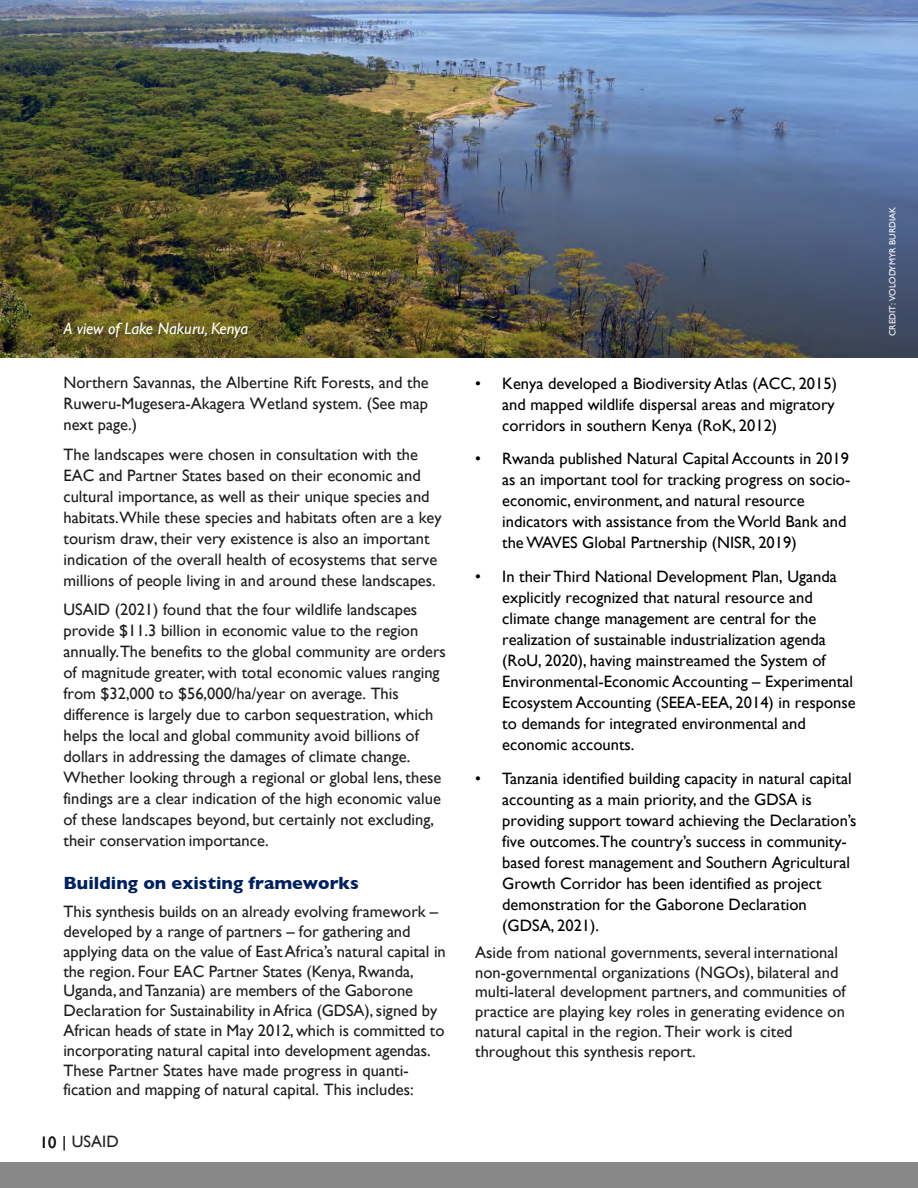
<style>
.page{position:relative;width:918px;height:1188px;background:#fff}
.page>*{position:absolute;margin:0;border:0;box-sizing:border-box;transform-origin:0 0}
.t1{font:700 18px "Gill Sans";color:#002060}
.t2{font:16.5px/21px "Gill Sans";color:#1d1d1b}
.t3{font:16.5px/21px "Gill Sans";color:#000}
.t4{font:italic 16.5px "Gill Sans";color:#fff}
.t5{font:16.5px "Gill Sans";color:#231f20}
.t6{font:9px "Gill Sans";color:#fff}
</style>
<div class="page">
<div style="left:0;top:1163px;width:918px;height:25px;background:#878787"></div>
<svg style="left:64px;top:1136px;width:1px;height:15px"></svg>
<img style="left:0;top:0;width:918px;height:358px">
<p class="t4" style="left:64px;top:319px;width:186px">A view of Lake Nakuru, Kenya</p>
<p class="t2" style="left:64px;top:372px;width:367px;text-align:justify">Northern Savannas, the Albertine Rift Forests, and the Ruweru-Mugesera-Akagera Wetland system. (See map next page.)</p>
<p class="t2" style="left:64px;top:444px;width:380px">The landscapes were chosen in consultation with the EAC and Partner States based on their economic and cultural importance, as well as their unique species and habitats. While these species and habitats often are a key tourism draw, their very existence is also an important indication of the overall health of ecosystems that serve millions of people living in and around these landscapes.</p>
<p class="t2" style="left:64px;top:599px;width:384px">USAID (2021) found that the four wildlife landscapes provide $11.3 billion in economic value to the region annually. The benefits to the global community are orders of magnitude greater, with total economic values ranging from $32,000 to $56,000/ha/year on average. This difference is largely due to carbon sequestration, which helps the local and global community avoid billions of dollars in addressing the damages of climate change.<br>Whether looking through a regional or global lens, these findings are a clear indication of the high economic value of these landscapes beyond, but certainly not excluding, their conservation importance.</p>
<h4 class="t1" style="left:63px;top:869px;width:297px">Building on existing frameworks</h4>
<p class="t2" style="left:64px;top:902px;width:384px;line-height:19.8px">This synthesis builds on an already evolving framework – developed by a range of partners – for gathering and applying data on the value of East Africa’s natural capital in the region. Four EAC Partner States (Kenya, Rwanda, Uganda, and Tanzania) are members of the Gaborone Declaration for Sustainability in Africa (GDSA), signed by African heads of state in May 2012, which is committed to incorporating natural capital into development agendas.<br>These Partner States have made progress in quanti&shy;fication and mapping of natural capital. This includes:</p>
<p class="t2" style="left:40px;top:1132px;width:18px">10</p>
<p class="t5" style="left:72px;top:1132px;width:48px">USAID</p>
<p class="t3" style="left:475px;top:372px;width:7px">•</p>
<p class="t3" style="left:475px;top:448px;width:7px">•</p>
<p class="t3" style="left:475px;top:566px;width:7px">•</p>
<p class="t3" style="left:475px;top:768px;width:7px">•</p>
<p class="t3" style="left:502px;top:372px;width:336px">Kenya developed a Biodiversity Atlas (ACC, 2015) and mapped wildlife dispersal areas and migratory corridors in southern Kenya (RoK, 2012)</p>
<p class="t3" style="left:502px;top:448px;width:350px">Rwanda published Natural Capital Accounts in 2019 as an important tool for tracking progress on socio&shy;economic, environment, and natural resource indicators with assistance from the World Bank and the WAVES Global Partnership (NISR, 2019)</p>
<p class="t3" style="left:502px;top:566px;width:355px">In their Third National Development Plan, Uganda explicitly recognized that natural resource and climate change management are central for the realization of sustainable industrialization agenda (RoU, 2020), having mainstreamed the System of Environmental-Economic Accounting – Experimental Ecosystem Accounting (SEEA-EEA, 2014) in response to demands for integrated environmental and economic accounts.</p>
<p class="t3" style="left:502px;top:768px;width:356px">Tanzania identified building capacity in natural capital accounting as a main priority, and the GDSA is providing support toward achieving the Declaration’s five outcomes. The country’s success in community&shy;based forest management and Southern Agricultural Growth Corridor has been identified as project demonstration for the Gaborone Declaration (GDSA, 2021).</p>
<p class="t2" style="left:475px;top:942px;width:372px;line-height:19.8px">Aside from national governments, several international non-governmental organizations (NGOs), bilateral and multi-lateral development partners, and communities of practice are playing key roles in generating evidence on natural capital in the region. Their work is cited throughout this synthesis report.</p>
<p class="t6" style="left:891px;top:308px;width:130px;rotate:-90deg">PHOTO: VOLODYMYR BURDIAK</p>
<p class="t6" style="left:887px;top:336px;width:130px;rotate:-90deg">CREDIT: VOLODYMYR BURDIAK</p>
</div>
